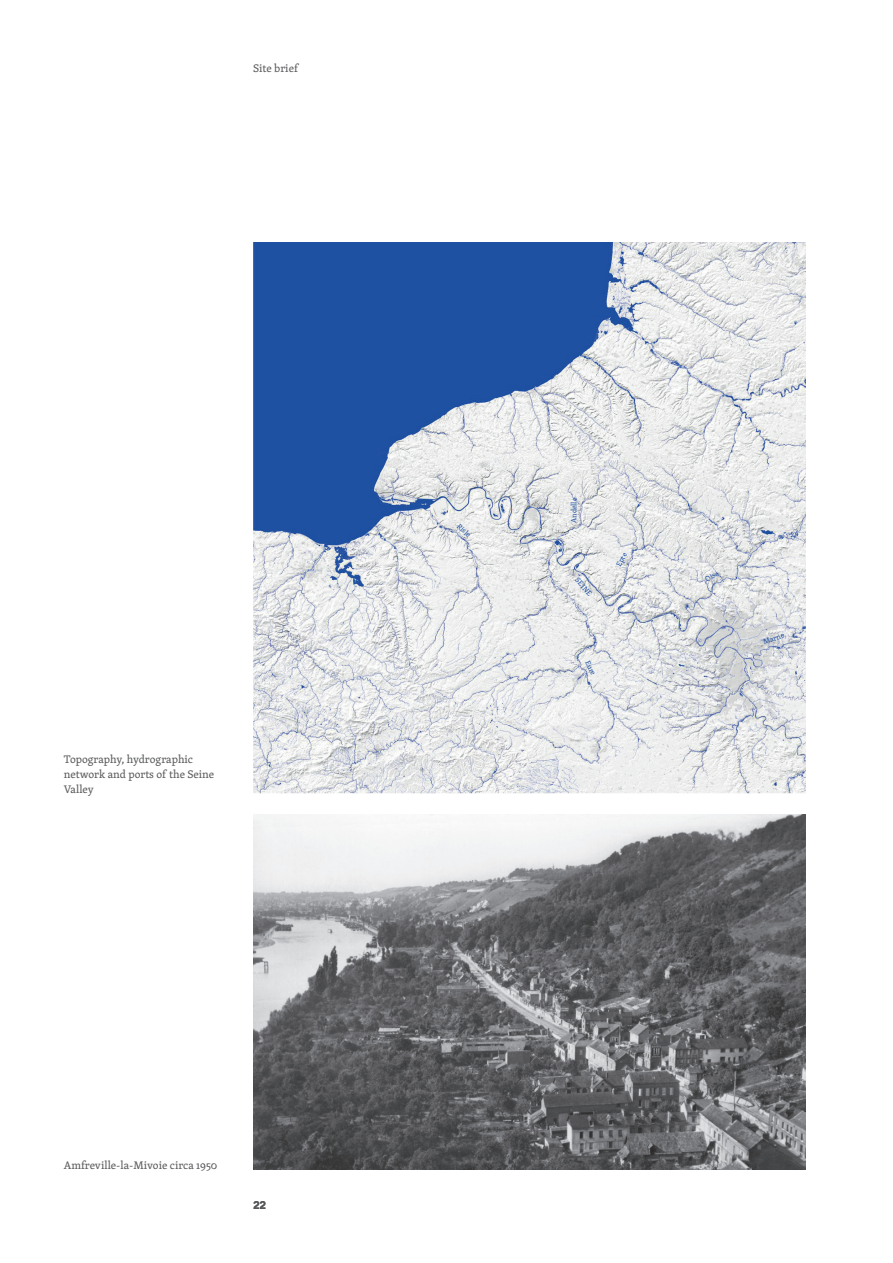
<style>
.page{position:relative;width:893px;height:1263px;background:#fff}
.page>*{position:absolute;margin:0;border:0;box-sizing:border-box;transform-origin:0 0}
.t1{font:11.25px/15px "Skolar";color:#57585a}
.t2{font:11.25px "EUROPA Nbeta";color:#57585a}
.t3{font:7.5px "Skolar";color:#1f51a3}
</style>
<div class="page">
<img style="left:253px;top:242px;width:553px;height:551px">
<img style="left:253px;top:814px;width:553px;height:355px">
<p class="t1" style="left:253px;top:61px;width:46px">Site brief</p>
<p class="t1" style="left:64px;top:751px;width:152px">Topography, hydrographic network and ports of the Seine<br>Valley</p>
<p class="t1" style="left:64px;top:1158px;width:155px">Amfreville-la-Mivoie circa 1950</p>
<p class="t2" style="left:253px;top:1199px;width:15px">22</p>
<p class="t3" style="left:462px;top:521px;width:17px;rotate:43deg">Risle</p>
<p class="t3" style="left:568px;top:523px;width:27px;rotate:-89deg">Andelle</p>
<p class="t3" style="left:581px;top:575px;width:22px;rotate:49deg">SEINE</p>
<p class="t3" style="left:613px;top:563px;width:16px;rotate:-63deg">Epte</p>
<p class="t3" style="left:592px;top:658px;width:17px;rotate:65deg">Eure</p>
<p class="t3" style="left:703px;top:575px;width:16px;rotate:-32deg">Oise</p>
<p class="t3" style="left:762px;top:636px;width:23px;rotate:-18deg">Marne</p>
</div>
